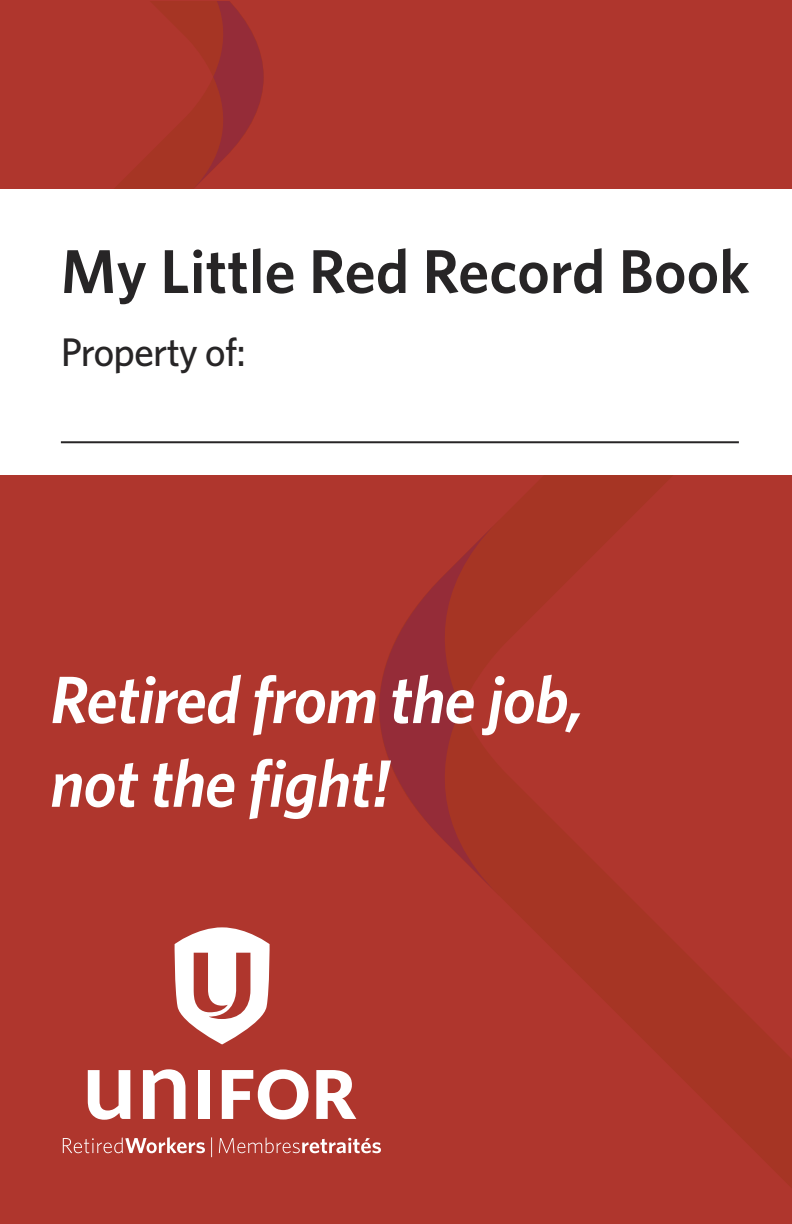
<style>
.page{position:relative;width:792px;height:1224px;background:#af362d}
.page>*{position:absolute;margin:0;border:0;box-sizing:border-box;transform-origin:0 0}
.t1{font:italic 600 67px/83.8px "Whitney";letter-spacing:-.015em;color:#fff}
.t2{font:600 62px "Whitney";color:#272526}
.t3{font:500 40px "Whitney";letter-spacing:-.025em;color:#272526}
</style>
<div class="page">
<svg style="left:190px;top:1px;width:74px;height:189px"></svg>
<svg style="left:379px;top:527px;width:115px;height:363px"></svg>
<div style="left:0;top:190px;width:792px;height:285px;background:#fff"></div>
<hr style="left:61px;top:441px;width:678px;height:2px;background:#272526">
<svg style="left:88px;top:1070px;width:42px;height:50px"></svg>
<svg style="left:143px;top:1069px;width:43px;height:50px"></svg>
<svg style="left:222px;top:1070px;width:87px;height:49px"></svg>
<svg style="left:316px;top:1070px;width:40px;height:49px"></svg>
<div style="left:198px;top:1070px;width:11px;height:49px;background:#fff"></div>
<svg style="left:174px;top:927px;width:96px;height:117px"></svg>
<svg style="left:63px;top:1137px;width:142px;height:16px"></svg>
<svg style="left:211px;top:1137px;width:1px;height:20px"></svg>
<svg style="left:219px;top:1138px;width:162px;height:15px"></svg>
<h1 class="t2" style="left:61px;top:248px;width:691px">My Little Red Record Book</h1>
<p class="t3" style="left:61px;top:336px;width:187px">Property of:</p>
<p class="t1" style="left:50px;top:665px;width:535px">Retired from the job, not the fight!</p>
</div>
